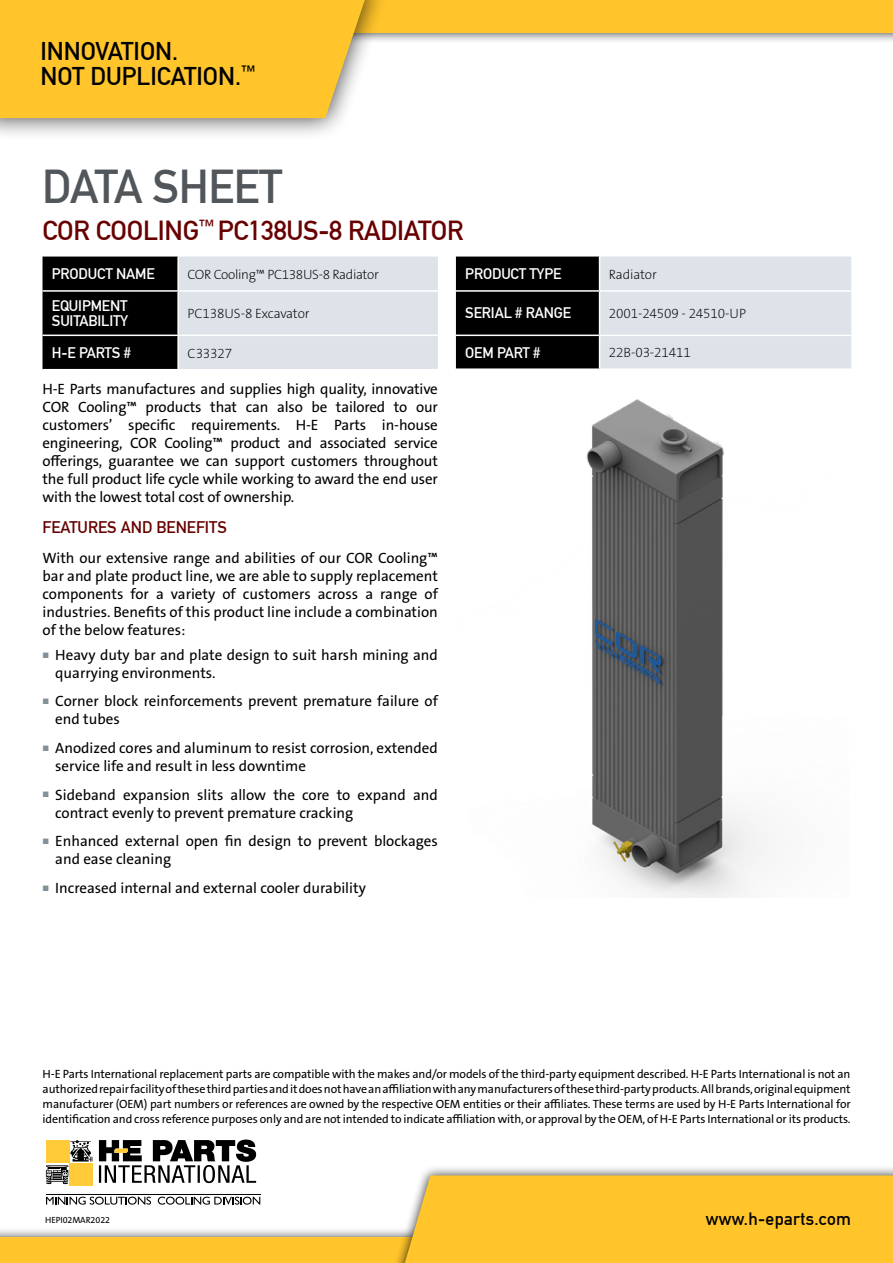
<style>
.page{position:relative;width:893px;height:1263px;background:#fff}
.page>*{position:absolute;margin:0;border:0;box-sizing:border-box;transform-origin:0 0}
.t1{font:46.5px "DIN Mittelschrift LTCYR";letter-spacing:-.01em;color:#51565b}
.t2{font:27px "DIN Mittelschrift LTCYR";letter-spacing:-.01em;color:#680000}
.t3{font:25.2px/24.2px "DIN Mittelschrift LTCYR";color:#000}
.t4{font:17.55px "DIN Mittelschrift LTCYR";letter-spacing:.02em;color:#000}
.t5{font:16.5px "DIN Mittelschrift LTCYR";color:#680000}
.t6{font:15px/18px "The Sans B W5 Plain";color:#000}
.t7{font:15px/15px "DIN Mittelschrift LTCYR";letter-spacing:-.01em;color:#fff}
.t8{font:200 13.5px "The Sans B W2";letter-spacing:-.01em;color:#000}
.t9{font:12px/15px "The Sans B W5 Plain";letter-spacing:-.01em;color:#000;text-align:justify}
.t10{font:9px "The Sans B W5 Plain";letter-spacing:-.01em;color:#000}
</style>
<div class="page">
<svg style="left:43px;top:257px;width:395px;height:112px;background:#929699"></svg>
<hr style="left:177px;top:257px;width:2px;height:33px;background:#fff">
<hr style="left:43px;top:290px;width:135px;height:2px;background:#fff">
<hr style="left:178px;top:290px;width:260px;height:2px;background:#fff">
<hr style="left:177px;top:292px;width:2px;height:43px;background:#fff">
<hr style="left:43px;top:335px;width:135px;height:1px;background:#fff">
<hr style="left:178px;top:335px;width:260px;height:1px;background:#fff">
<hr style="left:177px;top:336px;width:2px;height:33px;background:#fff">
<svg style="left:456px;top:257px;width:395px;height:111px;background:#8c9093"></svg>
<hr style="left:599px;top:257px;width:1px;height:33px;background:#fff">
<hr style="left:456px;top:290px;width:144px;height:2px;background:#fff">
<hr style="left:600px;top:290px;width:251px;height:2px;background:#fff">
<hr style="left:599px;top:292px;width:1px;height:43px;background:#fff">
<hr style="left:456px;top:335px;width:144px;height:1px;background:#fff">
<hr style="left:600px;top:335px;width:251px;height:1px;background:#fff">
<hr style="left:599px;top:336px;width:1px;height:32px;background:#fff">
<div style="left:0;top:0;width:893px;height:44px;background:#000;opacity:.75"></div>
<div style="left:0;top:0;width:893px;height:33px;background:#ffc52b"></div>
<div style="left:0;top:0;width:389px;height:140px;background:#000;opacity:.75"></div>
<div style="left:0;top:0;width:365px;height:118px;background:#ffc52b"></div>
<div style="left:0;top:1226px;width:893px;height:37px;background:#000;opacity:.75"></div>
<div style="left:0;top:1237px;width:893px;height:26px;background:#ffc52b"></div>
<div style="left:391px;top:1164px;width:502px;height:99px;background:#000;opacity:.75"></div>
<div style="left:405px;top:1175px;width:488px;height:88px;background:#ffc52b"></div>
<hr style="left:46px;top:1194px;width:214px;height:1px;background:#000">
<svg style="left:99px;top:1139px;width:157px;height:44px"></svg>
<div style="left:70px;top:1163px;width:23px;height:22px;background:#ffcb38"></div>
<svg style="left:46px;top:1140px;width:47px;height:44px"></svg>
<svg style="left:46px;top:1196px;width:105px;height:8px"></svg>
<svg style="left:158px;top:1196px;width:102px;height:8px"></svg>
<img style="left:586px;top:399px;width:179px;height:498px">
<h3 class="t3" style="left:40px;top:40px;width:217px">INNOVATION.<br>NOT DUPLICATION.<sup>™</sup></h3>
<h1 class="t1" style="left:42px;top:159px;width:242px">DATA SHEET</h1>
<h2 class="t2" style="left:43px;top:215px;width:422px">COR COOLING<sup>™</sup> PC138US-8 RADIATOR</h2>
<p class="t7" style="left:52px;top:266px;width:105px">PRODUCT NAME</p>
<p class="t8" style="left:188px;top:265px;width:193px">COR Cooling™ PC138US-8 Radiator</p>
<p class="t7" style="left:52px;top:298px;width:78px">EQUIPMENT<br>SUITABILITY</p>
<p class="t8" style="left:188px;top:305px;width:124px">PC138US-8 Excavator</p>
<p class="t7" style="left:52px;top:345px;width:80px">H-E PARTS #</p>
<p class="t8" style="left:188px;top:344px;width:46px">C33327</p>
<p class="t6" style="left:43px;top:380px;width:397px;text-align:justify">H-E Parts manufactures and supplies high quality, innovative COR Cooling™ products that can also be tailored to our customers’ specific requirements. H-E Parts in-house engineering, COR Cooling™ product and associated service offerings, guarantee we can support customers throughout the full product life cycle while working to award the end user with the lowest total cost of ownership.</p>
<p class="t5" style="left:43px;top:517px;width:186px">FEATURES AND BENEFITS</p>
<p class="t6" style="left:43px;top:549px;width:397px;text-align:justify">With our extensive range and abilities of our COR Cooling™ bar and plate product line, we are able to supply replacement components for a variety of customers across a range of industries. Benefits of this product line include a combination of the below features:</p>
<p class="t6" style="left:55px;top:646px;width:384px">Heavy duty bar and plate design to suit harsh mining and quarrying environments.</p>
<p class="t6" style="left:55px;top:692px;width:384px">Corner block reinforcements prevent premature failure of end tubes</p>
<p class="t6" style="left:55px;top:739px;width:384px">Anodized cores and aluminum to resist corrosion, extended service life and result in less downtime</p>
<p class="t6" style="left:55px;top:786px;width:384px">Sideband expansion slits allow the core to expand and contract evenly to prevent premature cracking</p>
<p class="t6" style="left:55px;top:832px;width:384px">Enhanced external open fin design to prevent blockages and ease cleaning</p>
<p class="t6" style="left:55px;top:879px;width:312px">Increased internal and external cooler durability</p>
<p class="t7" style="left:465px;top:266px;width:98px">PRODUCT TYPE</p>
<p class="t8" style="left:609px;top:265px;width:49px">Radiator</p>
<p class="t7" style="left:465px;top:306px;width:107px">SERIAL # RANGE</p>
<p class="t8" style="left:609px;top:305px;width:139px">2001-24509 - 24510-UP</p>
<p class="t7" style="left:465px;top:345px;width:77px">OEM PART #</p>
<p class="t8" style="left:609px;top:344px;width:83px">22B-03-21411</p>
<p class="t9" style="left:43px;top:1066px;width:809px">H-E Parts International replacement parts are compatible with the makes and/or models of the third-party equipment described. H-E Parts International is not an authorized repair facility of these third parties and it does not have an affiliation with any manufacturers of these third-party products. All brands, original equipment manufacturer (OEM) part numbers or references are owned by the respective OEM entities or their affiliates. These terms are used by H-E Parts International for identification and cross reference purposes only and are not intended to indicate affiliation with, or approval by the OEM, of H-E Parts International or its products.</p>
<p class="t10" style="left:45px;top:1214px;width:67px">HEPI02MAR2022</p>
<p class="t4" style="left:706px;top:1209px;width:147px">www.h-eparts.com</p>
</div>
